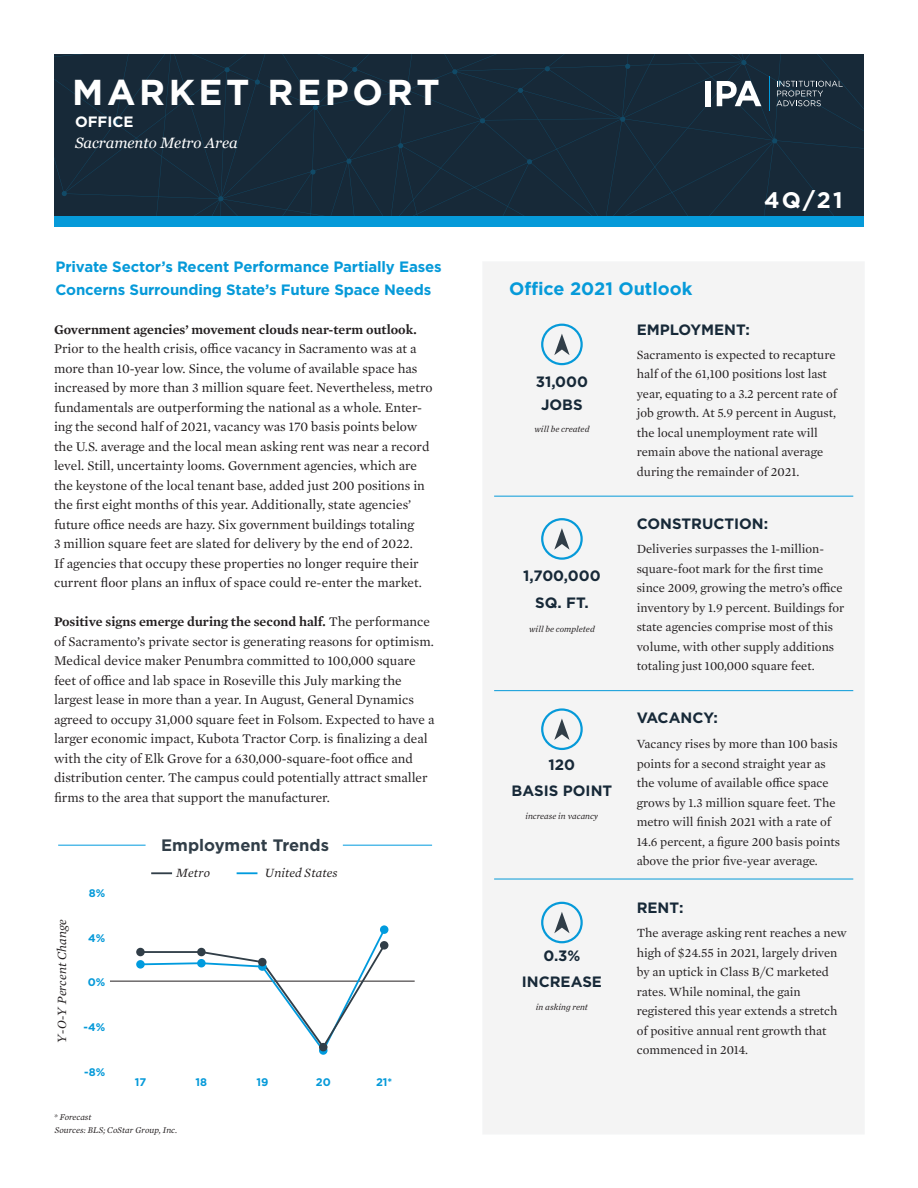
<style>
.page{position:relative;width:918px;height:1188px;background:#fff}
.page>*{position:absolute;margin:0;border:0;box-sizing:border-box;transform-origin:0 0}
._01_-_Header_-_Title{font:700 36px "Gotham";letter-spacing:.1em;color:#fff}
._04_-_Header_-_Quart{font:700 22.5px "Gotham";color:#fff}
._02_-_H2{font:700 18px "Gotham";color:#069ad9}
.Graphs{font:700 16.5px "Gotham";color:#313e48}
._02_-_H2-2{font:700 15px/22.5px "Gotham";letter-spacing:-.01em;color:#069ad9}
._04_-_H4{font:700 15px "Gotham";color:#172938}
._03_-_Header_-_Locat{font:italic 15px "Georgia";color:#fff}
._02_-_Header_-_Subti{font:700 15px "Gotham";color:#fff}
._05_-_Body{font:13.5px/19.5px "Mercury Text G1";color:#231f20}
.Graphs-2{font:italic 12.9px "Mercury Text G1";color:#231f20}
._05_-_Body-2{font:12.75px/19.5px "Mercury Text G1";color:#231f20}
.Graphs-3{font:700 11.1px "Gotham";color:#069ad9}
._06{font:italic 9px "Mercury Text G1";color:#231f20}
._04_-_H4-2{font:italic 9px "Chronicle Text G1";letter-spacing:.005em;color:#231f20}
.s1{font-weight:600}
</style>
<div class="page">
<div style="left:483px;top:262px;width:381px;height:872px;background:#f4f4f4"></div>
<svg style="left:554px;top:718px;width:16px;height:22px"></svg>
<div style="left:541px;top:708px;width:42px;height:42px;border:2px solid #069ad9;border-radius:50%"></div>
<svg style="left:554px;top:528px;width:16px;height:22px"></svg>
<div style="left:541px;top:518px;width:42px;height:42px;border:2px solid #069ad9;border-radius:50%"></div>
<svg style="left:554px;top:912px;width:16px;height:21px"></svg>
<div style="left:541px;top:902px;width:42px;height:41px;border:2px solid #069ad9;border-radius:50%"></div>
<svg style="left:554px;top:334px;width:16px;height:21px"></svg>
<div style="left:541px;top:324px;width:42px;height:41px;border:2px solid #069ad9;border-radius:50%"></div>
<hr style="left:494px;top:690px;width:359px;height:1px;background:#069ad9">
<hr style="left:494px;top:879px;width:359px;height:1px;background:#069ad9">
<hr style="left:494px;top:496px;width:359px;height:1px;background:#069ad9">
<hr style="left:58px;top:845px;width:88px;height:1px;background:#009bde">
<hr style="left:343px;top:845px;width:89px;height:1px;background:#009bde">
<hr style="left:237px;top:872px;width:20px;height:2px;background:#009bde">
<hr style="left:151px;top:872px;width:21px;height:2px;background:#313e48">
<hr style="left:110px;top:981px;width:305px;height:1px;background:#231f20">
<svg style="left:140px;top:932px;width:245px;height:114px"></svg>
<div style="left:136px;top:960px;width:9px;height:9px;background:#009bde;border-radius:50%"></div>
<div style="left:197px;top:959px;width:9px;height:8px;background:#009bde;border-radius:50%"></div>
<svg style="left:258px;top:962px;width:9px;height:9px"></svg>
<svg style="left:319px;top:1046px;width:9px;height:9px"></svg>
<div style="left:380px;top:925px;width:8px;height:9px;background:#009bde;border-radius:50%"></div>
<div style="left:136px;top:948px;width:9px;height:8px;background:#313e48;border-radius:50%"></div>
<div style="left:197px;top:948px;width:9px;height:8px;background:#313e48;border-radius:50%"></div>
<div style="left:258px;top:958px;width:9px;height:8px;background:#313e48;border-radius:50%"></div>
<div style="left:319px;top:1043px;width:9px;height:8px;background:#313e48;border-radius:50%"></div>
<div style="left:380px;top:941px;width:8px;height:9px;background:#313e48;border-radius:50%"></div>
<div style="left:54px;top:216px;width:810px;height:11px;background:#069ad9"></div>
<svg style="left:54px;top:54px;width:810px;height:162px;background:#182b3a"></svg>
<hr style="left:769px;top:76px;width:1px;height:35px;background:#009bde">
<p class="_01_-_Header_-_Title" style="left:72px;top:68px;width:369px">MARKET REPORT</p>
<p class="_02_-_Header_-_Subti" style="left:75px;top:112px;width:60px">OFFICE</p>
<p class="_03_-_Header_-_Locat" style="left:75px;top:133px;width:164px">Sacramento Metro Area</p>
<p class="_02_-_H2-2" style="left:56px;top:256px;width:388px">Private Sector’s Recent Performance Partially Eases<br>Concerns Surrounding State’s Future Space Needs</p>
<p class="_05_-_Body" style="left:54px;top:319px;width:380px"><span class="s1">Government agencies’ movement clouds near-term outlook.<br></span>Prior to the health crisis, office vacancy in Sacramento was at a more than 10-year low. Since, the volume of available space has increased by more than 3 million square feet. Nevertheless, metro fundamentals are outperforming the national as a whole. Enter&shy;ing the second half of 2021, vacancy was 170 basis points below the U.S. average and the local mean asking rent was near a record level. Still, uncertainty looms. Government agencies, which are the keystone of the local tenant base, added just 200 positions in the first eight months of this year. Additionally, state agencies’ future office needs are hazy. Six government buildings totaling<br>3 million square feet are slated for delivery by the end of 2022.<br>If agencies that occupy these properties no longer require their current floor plans an influx of space could re-enter the market.</p>
<p class="_05_-_Body" style="left:54px;top:611px;width:382px"><span class="s1">Positive signs emerge during the second half.</span> The performance of Sacramento’s private sector is generating reasons for optimism.<br>Medical device maker Penumbra committed to 100,000 square feet of office and lab space in Roseville this July marking the largest lease in more than a year. In August, General Dynamics agreed to occupy 31,000 square feet in Folsom. Expected to have a larger economic impact, Kubota Tractor Corp. is finalizing a deal with the city of Elk Grove for a 630,000-square-foot office and distribution center. The campus could potentially attract smaller firms to the area that support the manufacturer.</p>
<p class="Graphs" style="left:161px;top:835px;width:169px">Employment Trends</p>
<p class="Graphs-2" style="left:54px;top:1043px;width:125px;rotate:-90deg">Y-O-Y Percent Change</p>
<p class="Graphs-3" style="left:89px;top:887px;width:18px">8%</p>
<p class="Graphs-3" style="left:88px;top:931px;width:19px">4%</p>
<p class="Graphs-3" style="left:88px;top:976px;width:19px">0%</p>
<p class="Graphs-3" style="left:84px;top:1021px;width:23px">-4%</p>
<p class="Graphs-3" style="left:84px;top:1066px;width:22px">-8%</p>
<p class="_06" style="left:54px;top:1110px;width:39px">* Forecast</p>
<p class="Graphs-2" style="left:176px;top:865px;width:35px">Metro</p>
<p class="Graphs-2" style="left:265px;top:865px;width:74px">United States</p>
<p class="Graphs-3" style="left:135px;top:1076px;width:13px">17</p>
<p class="Graphs-3" style="left:196px;top:1076px;width:13px">18</p>
<p class="Graphs-3" style="left:256px;top:1076px;width:13px">19</p>
<p class="Graphs-3" style="left:316px;top:1076px;width:16px">20</p>
<p class="Graphs-3" style="left:376px;top:1076px;width:18px">21*</p>
<p class="_06" style="left:55px;top:1124px;width:124px">Sources: BLS; CoStar Group, Inc.</p>
<p class="_02_-_H2" style="left:509px;top:277px;width:185px">Office 2021 Outlook</p>
<p class="_04_-_Header_-_Quart" style="left:764px;top:185px;width:80px">4Q/21</p>
<p class="_04_-_H4" style="left:536px;top:371px;width:54px">31,000</p>
<p class="_04_-_H4" style="left:541px;top:395px;width:43px">JOBS</p>
<p class="_04_-_H4-2" style="left:534px;top:422px;width:56px">will be created</p>
<p class="_04_-_H4" style="left:523px;top:566px;width:79px">1,700,000</p>
<p class="_04_-_H4" style="left:535px;top:592px;width:55px">SQ. FT.</p>
<p class="_04_-_H4-2" style="left:529px;top:622px;width:67px">will be completed</p>
<p class="_04_-_H4" style="left:549px;top:755px;width:28px">120</p>
<p class="_04_-_H4" style="left:512px;top:780px;width:102px">BASIS POINT</p>
<p class="_06" style="left:526px;top:809px;width:74px">increase in vacancy</p>
<p class="_04_-_H4" style="left:543px;top:946px;width:39px">0.3%</p>
<p class="_04_-_H4" style="left:522px;top:972px;width:82px">INCREASE</p>
<p class="_04_-_H4-2" style="left:536px;top:1000px;width:54px">in asking rent</p>
<p class="_04_-_H4" style="left:637px;top:319px;width:115px">EMPLOYMENT:</p>
<p class="_05_-_Body-2" style="left:637px;top:344px;width:202px">Sacramento is expected to recapture half of the 61,100 positions lost last year, equating to a 3.2 percent rate of job growth. At 5.9 percent in August, the local unemployment rate will remain above the national average during the remainder of 2021.</p>
<p class="_04_-_H4" style="left:637px;top:514px;width:133px">CONSTRUCTION:</p>
<p class="_05_-_Body-2" style="left:637px;top:539px;width:209px">Deliveries surpasses the 1-million&shy;square-foot mark for the first time since 2009, growing the metro’s office inventory by 1.9 percent. Buildings for state agencies comprise most of this volume, with other supply additions totaling just 100,000 square feet.</p>
<p class="_04_-_H4" style="left:637px;top:707px;width:83px">VACANCY:</p>
<p class="_05_-_Body-2" style="left:637px;top:733px;width:205px">Vacancy rises by more than 100 basis points for a second straight year as the volume of available office space grows by 1.3 million square feet. The metro will finish 2021 with a rate of 14.6 percent, a figure 200 basis points above the prior five-year average.</p>
<p class="_04_-_H4" style="left:637px;top:897px;width:48px">RENT:</p>
<p class="_05_-_Body-2" style="left:637px;top:923px;width:212px">The average asking rent reaches a new high of $24.55 in 2021, largely driven by an uptick in Class B/C marketed rates. While nominal, the gain registered this year extends a stretch of positive annual rent growth that commenced in 2014.</p>
</div>
